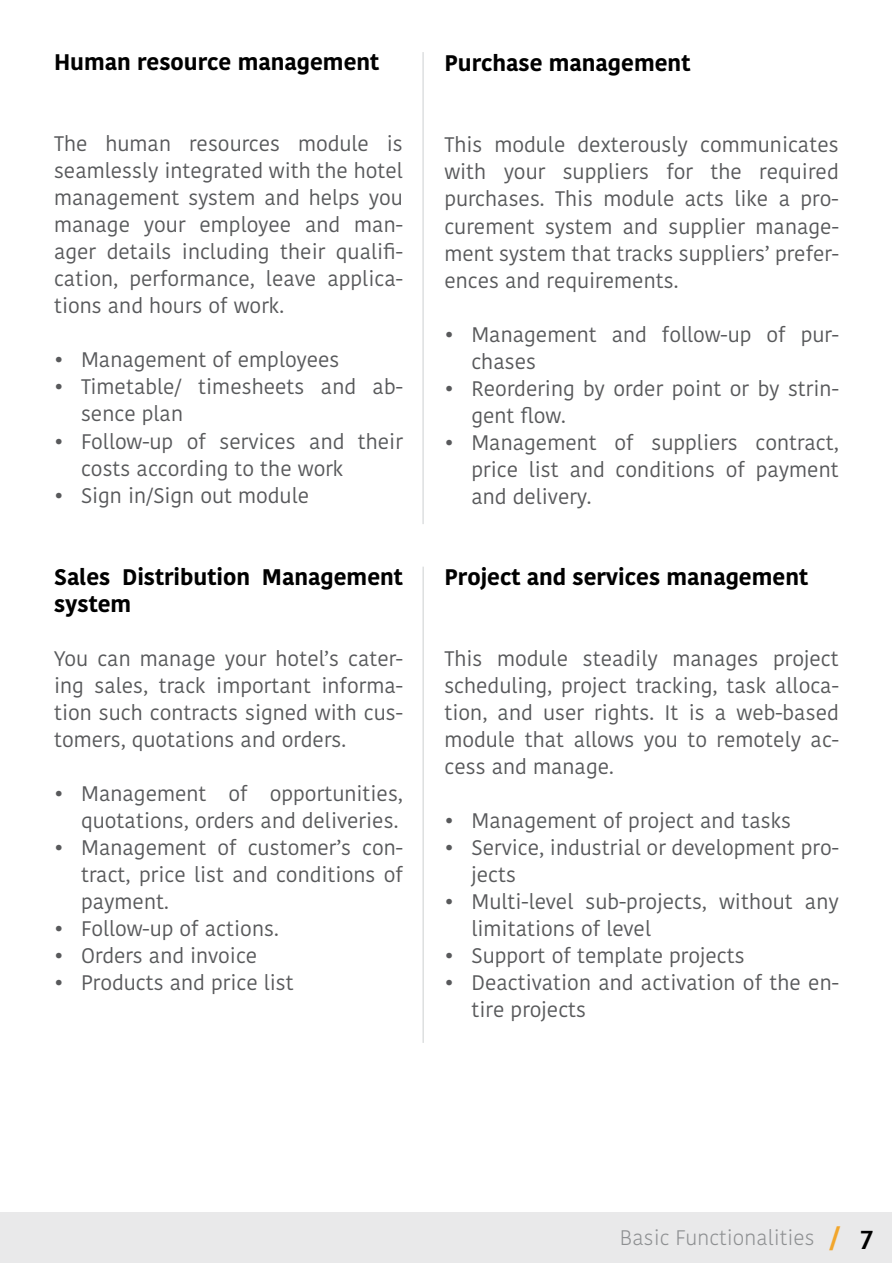
<style>
.page{position:relative;width:893px;height:1263px;background:#fff}
.page>*{position:absolute;margin:0;border:0;box-sizing:border-box;transform-origin:0 0}
.t1{font:700 27px "Kohinoor Bangla";color:#f2a62c}
.t2{font:700 22.5px/27px "Kohinoor Bangla";color:#000}
.t3{font:21px/27px "Kohinoor Bangla";color:#58595b}
.t4{font:300 21px "Kohinoor Bangla";color:#8e9092}
.s1{font-family:"News Got T";font-weight:600;color:#000}
</style>
<div class="page">
<div style="left:0;top:1212px;width:892px;height:50px;background:#e9e9ea"></div>
<hr style="left:422px;top:52px;width:2px;height:472px;background:#dddfe0">
<hr style="left:422px;top:567px;width:2px;height:476px;background:#dddfe0">
<p class="t2" style="left:54px;top:48px;width:327px">Human resource management</p>
<p class="t3" style="left:54px;top:130px;width:350px;text-align:justify">The human resources module is seamlessly integrated with the hotel management system and helps you manage your employee and man&shy;ager details including their qualifi&shy;cation, performance, leave applica&shy;tions and hours of work.</p>
<p class="t3" style="left:54px;top:346px;width:287px">• Management of employees</p>
<p class="t3" style="left:81px;top:373px;width:323px;text-indent:-27px">• Timetable/ timesheets and ab&shy;sence plan</p>
<p class="t3" style="left:81px;top:427px;width:323px;text-indent:-27px">• Follow-up of services and their costs according to the work</p>
<p class="t3" style="left:54px;top:481px;width:257px">• Sign in/Sign out module</p>
<p class="t2" style="left:54px;top:562px;width:350px">Sales Distribution Management system</p>
<p class="t3" style="left:54px;top:645px;width:350px;text-align:justify">You can manage your hotel’s cater&shy;ing sales, track important informa&shy;tion such contracts signed with cus&shy;tomers, quotations and orders.</p>
<p class="t3" style="left:54px;top:780px;width:350px;text-align:right">• Management of opportunities, quotations, orders and deliveries.</p>
<p class="t3" style="left:81px;top:834px;width:323px;text-align:justify;text-indent:-27px">• Management of customer’s con&shy;tract, price list and conditions of payment.</p>
<p class="t3" style="left:54px;top:915px;width:226px">• Follow-up of actions.</p>
<p class="t3" style="left:54px;top:942px;width:205px">• Orders and invoice</p>
<p class="t3" style="left:54px;top:969px;width:241px">• Products and price list</p>
<p class="t2" style="left:444px;top:49px;width:248px">Purchase management</p>
<p class="t3" style="left:444px;top:131px;width:396px;text-align:justify">This module dexterously communicates with your suppliers for the required purchases. This module acts like a pro&shy;curement system and supplier manage&shy;ment system that tracks suppliers’ prefer&shy;ences and requirements.</p>
<p class="t3" style="left:471px;top:320px;width:369px;text-indent:-27px">• Management and follow-up of pur&shy;chases</p>
<p class="t3" style="left:471px;top:374px;width:369px;text-indent:-27px">• Reordering by order point or by strin&shy;gent flow.</p>
<p class="t3" style="left:471px;top:428px;width:369px;text-align:justify;text-indent:-27px">• Management of suppliers contract, price list and conditions of payment and delivery.</p>
<p class="t2" style="left:444px;top:562px;width:365px">Project and services management</p>
<p class="t3" style="left:444px;top:645px;width:396px;text-align:justify">This module steadily manages project scheduling, project tracking, task alloca&shy;tion, and user rights. It is a web-based module that allows you to remotely ac&shy;cess and manage.</p>
<p class="t3" style="left:444px;top:807px;width:348px">• Management of project and tasks</p>
<p class="t3" style="left:471px;top:834px;width:369px;text-indent:-27px">• Service, industrial or development pro&shy;jects</p>
<p class="t3" style="left:471px;top:888px;width:369px;text-indent:-27px">• Multi-level sub-projects, without any limitations of level</p>
<p class="t3" style="left:444px;top:942px;width:302px">• Support of template projects</p>
<p class="t3" style="left:471px;top:969px;width:369px;text-indent:-27px">• Deactivation and activation of the en&shy;tire projects</p>
<p class="t4" style="left:620px;top:1222px;width:196px">Basic Functionalities</p>
<p class="t1" style="left:829px;top:1213px;width:46px">/ <span class="s1">7</span></p>
</div>
